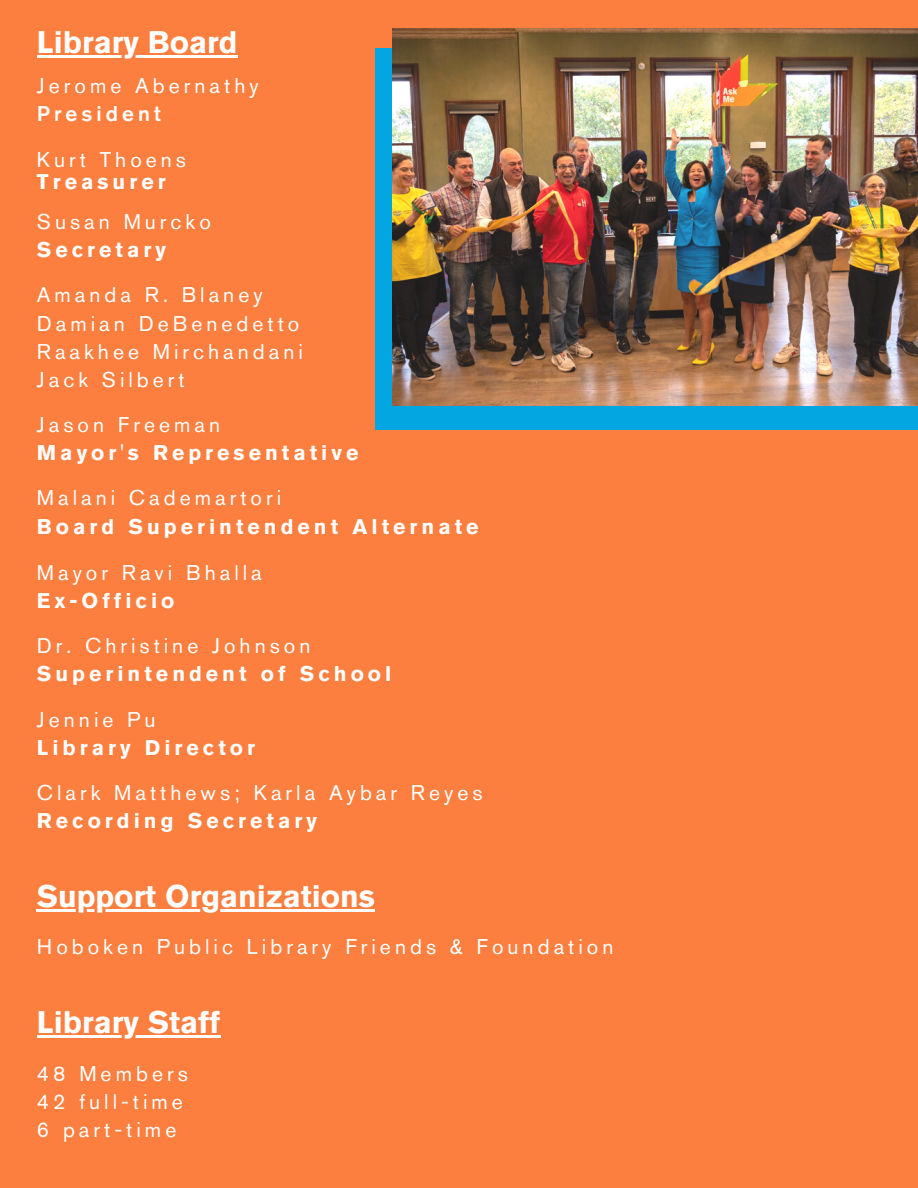
<style>
.page{position:relative;width:918px;height:1188px;background:#fc7f3f}
.page>*{position:absolute;margin:0;border:0;box-sizing:border-box;transform-origin:0 0}
.t1{font:700 30.9px "Akzidenz Grotesk Pro";color:#fff}
.t2{font:21.15px "Akzidenz Grotesk Pro";letter-spacing:.19em;color:#fff}
.t3{font:700 21.15px "Akzidenz Grotesk Pro";letter-spacing:.19em;color:#fff}
.t4{font:500 21.15px "Akzidenz Grotesk Pro";letter-spacing:.19em;color:#fff}
</style>
<div class="page">
<div style="left:375px;top:48px;width:543px;height:382px;background:#04a6e1"></div>
<img style="left:393px;top:28px;width:525px;height:378px">
<hr style="left:37px;top:56px;width:201px;height:2px;background:#fff">
<hr style="left:37px;top:909px;width:338px;height:3px;background:#fff">
<hr style="left:37px;top:1036px;width:183px;height:2px;background:#fff">
<p class="t1" style="left:37px;top:30px;width:202px">Library Board</p>
<p class="t2" style="left:37px;top:77px;width:223px">Jerome Abernathy</p>
<p class="t4" style="left:37px;top:106px;width:125px">President</p>
<p class="t2" style="left:37px;top:151px;width:151px">Kurt Thoens</p>
<p class="t3" style="left:37px;top:173px;width:130px">Treasurer</p>
<p class="t2" style="left:37px;top:213px;width:175px">Susan Murcko</p>
<p class="t3" style="left:37px;top:241px;width:131px">Secretary</p>
<p class="t2" style="left:37px;top:287px;width:227px">Amanda R. Blaney</p>
<p class="t2" style="left:37px;top:315px;width:264px">Damian DeBenedetto</p>
<p class="t2" style="left:37px;top:343px;width:268px">Raakhee Mirchandani</p>
<p class="t2" style="left:37px;top:371px;width:149px">Jack Silbert</p>
<p class="t2" style="left:37px;top:416px;width:185px">Jason Freeman</p>
<p class="t3" style="left:37px;top:444px;width:323px">Mayor's Representative</p>
<p class="t2" style="left:37px;top:490px;width:246px">Malani Cademartori</p>
<p class="t3" style="left:37px;top:518px;width:443px">Board Superintendent Alternate</p>
<p class="t2" style="left:37px;top:564px;width:226px">Mayor Ravi Bhalla</p>
<p class="t3" style="left:37px;top:592px;width:139px">Ex-Officio</p>
<p class="t2" style="left:37px;top:637px;width:275px">Dr. Christine Johnson</p>
<p class="t3" style="left:37px;top:666px;width:356px">Superintendent of School</p>
<p class="t2" style="left:37px;top:711px;width:120px">Jennie Pu</p>
<p class="t3" style="left:37px;top:739px;width:220px">Library Director</p>
<p class="t2" style="left:37px;top:784px;width:447px">Clark Matthews; Karla Aybar Reyes</p>
<p class="t3" style="left:37px;top:812px;width:282px">Recording Secretary</p>
<p class="t1" style="left:37px;top:884px;width:340px">Support Organizations</p>
<p class="t2" style="left:37px;top:939px;width:578px">Hoboken Public Library Friends &amp; Foundation</p>
<p class="t1" style="left:37px;top:1010px;width:185px">Library Staff</p>
<p class="t2" style="left:37px;top:1065px;width:153px">48 Members</p>
<p class="t2" style="left:37px;top:1093px;width:148px">42 full-time</p>
<p class="t2" style="left:37px;top:1121px;width:141px">6 part-time</p>
</div>
